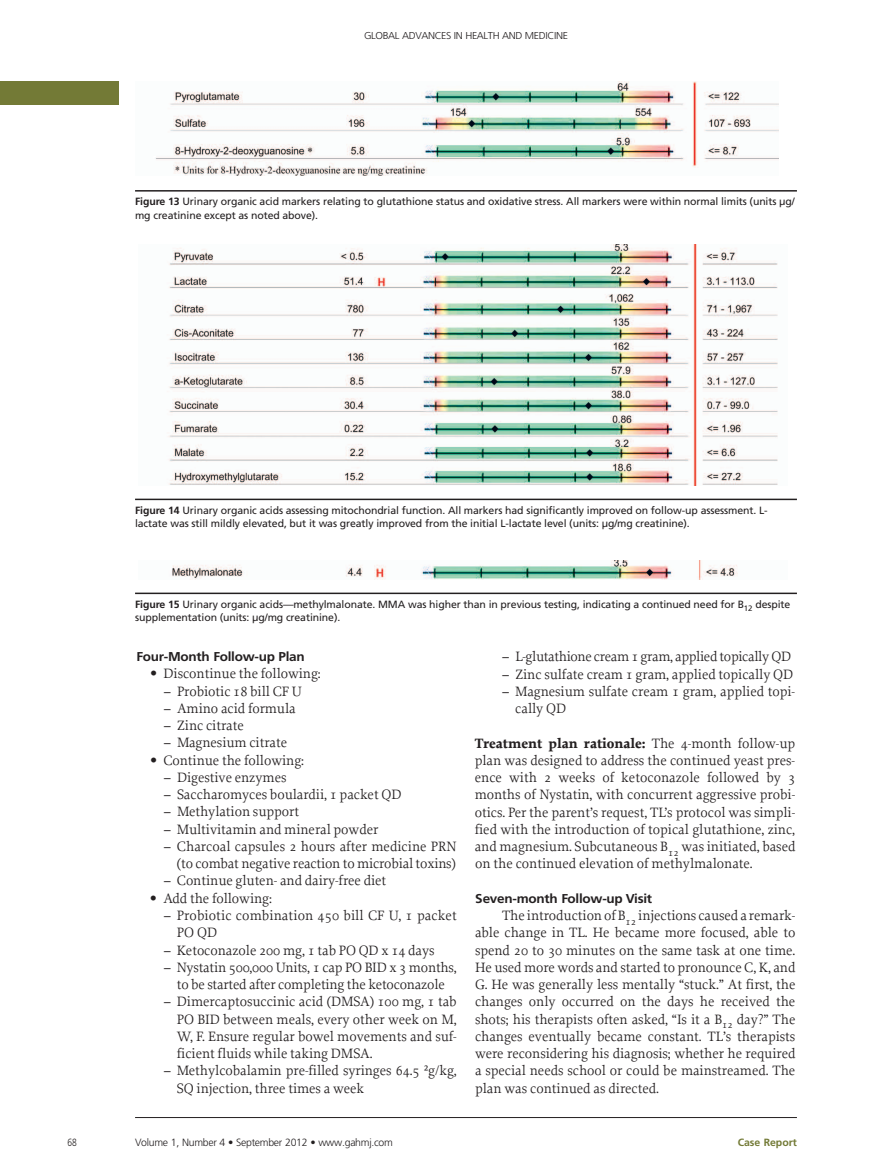
<style>
.page{position:relative;width:878px;height:1175px;background:#fff}
.page>*{position:absolute;margin:0;border:0;box-sizing:border-box;transform-origin:0 0}
.t1{font:14.25px/17.2px "Proforma";letter-spacing:-.005em;color:#231f20;text-align:justify}
.t2{font:14.25px "Proforma";letter-spacing:-.025em;color:#231f20}
.t3{font:700 12.9px "Frutiger AACN";letter-spacing:-.02em;color:#231f20;scale:1.05 1}
.t4{font:10.5px/13.5px "Frutiger AACN";letter-spacing:-.01em;color:#231f20}
.t5{font:300 10.5px "Frutiger AACN";letter-spacing:-.025em;color:#231f20}
.t6{font:700 10.5px "Frutiger AACN";color:#737a36}
.t7{font:300 10.5px "Frutiger AACN";letter-spacing:-.025em;color:#231f20;scale:.8 1}
.t8{font:300 10.05px "Frutiger AACN";letter-spacing:-.035em;color:#231f20;scale:1.05 1}
.s1{font-weight:700}
.s2{font-family:"Frutiger AACN"}
</style>
<div class="page">
<hr style="left:135px;top:1117px;width:661px;height:1px;background:#231f20">
<hr style="left:135px;top:190px;width:661px;height:1px;background:#231f20">
<img style="left:155px;top:81px;width:623px;height:94px">
<hr style="left:135px;top:498px;width:661px;height:2px;background:#231f20">
<img style="left:168px;top:244px;width:610px;height:242px">
<hr style="left:135px;top:592px;width:661px;height:2px;background:#231f20">
<img style="left:172px;top:560px;width:566px;height:19px">
<div style="left:0;top:81px;width:118px;height:23px;background:#737a36"></div>
<p class="t8" style="left:364px;top:30px;width:196px">GLOBAL ADVANCES IN HEALTH AND MEDICINE</p>
<p class="t4" style="left:135px;top:195px;width:661px"><span class="s1">Figure 13</span> Urinary organic acid markers relating to glutathione status and oxidative stress. All markers were within normal limits (units µg/ mg creatinine except as noted above).</p>
<p class="t4" style="left:135px;top:503px;width:634px"><span class="s1">Figure 14</span> Urinary organic acids assessing mitochondrial function. All markers had significantly improved on follow-up assessment. L&shy;lactate was still mildly elevated, but it was greatly improved from the initial L-lactate level (units: µg/mg creatinine).</p>
<p class="t4" style="left:135px;top:597px;width:656px"><span class="s1">Figure 15</span> Urinary organic acids—methylmalonate. MMA was higher than in previous testing, indicating a continued need for B<sub>12</sub> despite supplementation (units: μg/mg creatinine).</p>
<p class="t3" style="left:136px;top:649px;width:162px">Four-Month Follow-up Plan</p>
<p class="t1" style="left:163px;top:665px;width:159px;text-align:left;text-indent:-13px"><span class="s2">•</span> Discontinue the following: − Probiotic 18 bill CF U<br>− Amino acid formula<br>− Zinc citrate<br>− Magnesium citrate</p>
<p class="t1" style="left:150px;top:751px;width:156px"><span class="s2">•</span> Continue the following:</p>
<p class="t1" style="left:163px;top:768px;width:124px">− Digestive enzymes</p>
<p class="t1" style="left:163px;top:785px;width:239px">− Saccharomyces boulardii, 1 packet QD</p>
<p class="t1" style="left:163px;top:803px;width:137px">− Methylation support</p>
<p class="t1" style="left:163px;top:820px;width:216px">− Multivitamin and mineral powder</p>
<p class="t1" style="left:163px;top:837px;width:295px">− Charcoal capsules 2 hours after medicine PRN</p>
<p class="t1" style="left:177px;top:854px;width:280px">(to combat negative reaction to microbial toxins)</p>
<p class="t1" style="left:163px;top:872px;width:224px">− Continue gluten- and dairy-free diet</p>
<p class="t1" style="left:150px;top:889px;width:124px"><span class="s2">•</span> Add the following:</p>
<p class="t1" style="left:163px;top:906px;width:295px">− Probiotic combination 450 bill CF U, 1 packet</p>
<p class="t1" style="left:177px;top:923px;width:42px">PO QD</p>
<p class="t1" style="left:163px;top:941px;width:273px">− Ketoconazole 200 mg, 1 tab PO QD x 14 days</p>
<p class="t1" style="left:163px;top:958px;width:295px">− Nystatin 500,000 Units, 1 cap PO BID x 3 months,</p>
<p class="t1" style="left:177px;top:975px;width:269px">to be started after completing the ketoconazole</p>
<p class="t1" style="left:163px;top:992px;width:295px">− Dimercaptosuccinic acid (DMSA) 100 mg, 1 tab</p>
<p class="t1" style="left:177px;top:1010px;width:281px">PO BID between meals, every other week on M,</p>
<p class="t1" style="left:177px;top:1027px;width:281px">W, F. Ensure regular bowel movements and suf-</p>
<p class="t1" style="left:177px;top:1044px;width:197px">ficient fluids while taking DMSA.</p>
<p class="t1" style="left:163px;top:1061px;width:295px">− Methylcobalamin pre-filled syringes 64.5 µg/kg,</p>
<p class="t1" style="left:177px;top:1079px;width:189px">SQ injection, three times a week</p>
<p class="t7" style="left:68px;top:1136px;width:13px">68</p>
<p class="t5" style="left:135px;top:1136px;width:259px">Volume 1, Number 4 • September 2012 • www.gahmj.com</p>
<p class="t2" style="left:502px;top:648px;width:291px">− L-glutathione cream 1 gram, applied topically QD</p>
<p class="t1" style="left:502px;top:665px;width:293px">− Zinc sulfate cream 1 gram, applied topically QD</p>
<p class="t1" style="left:502px;top:682px;width:295px">− Magnesium sulfate cream 1 gram, applied topi-</p>
<p class="t1" style="left:515px;top:699px;width:52px">cally QD</p>
<p class="t1" style="left:475px;top:734px;width:322px"><span class="s1">Treatment plan rationale:</span> The 4-month follow-up plan was designed to address the continued yeast pres&shy;ence with 2 weeks of ketoconazole followed by 3 months of Nystatin, with concurrent aggressive probi&shy;otics. Per the parent’s request, TL’s protocol was simpli&shy;fied with the introduction of topical glutathione, zinc, and magnesium. Subcutaneous B<sub>12</sub> was initiated, based on the continued elevation of methylmalonate.</p>
<p class="t3" style="left:475px;top:890px;width:170px">Seven-month Follow-up Visit</p>
<p class="t1" style="left:475px;top:906px;width:322px;text-indent:27px">The introduction of B<sub>12</sub> injections caused a remark&shy;able change in TL. He became more focused, able to spend 20 to 30 minutes on the same task at one time.<br>He used more words and started to pronounce C, K, and G. He was generally less mentally “stuck.” At first, the changes only occurred on the days he received the shots; his therapists often asked, “Is it a B<sub>12</sub> day?” The changes eventually became constant. TL’s therapists were reconsidering his diagnosis; whether he required a special needs school or could be mainstreamed. The plan was continued as directed.</p>
<p class="t6" style="left:737px;top:1136px;width:61px">Case Report</p>
</div>
